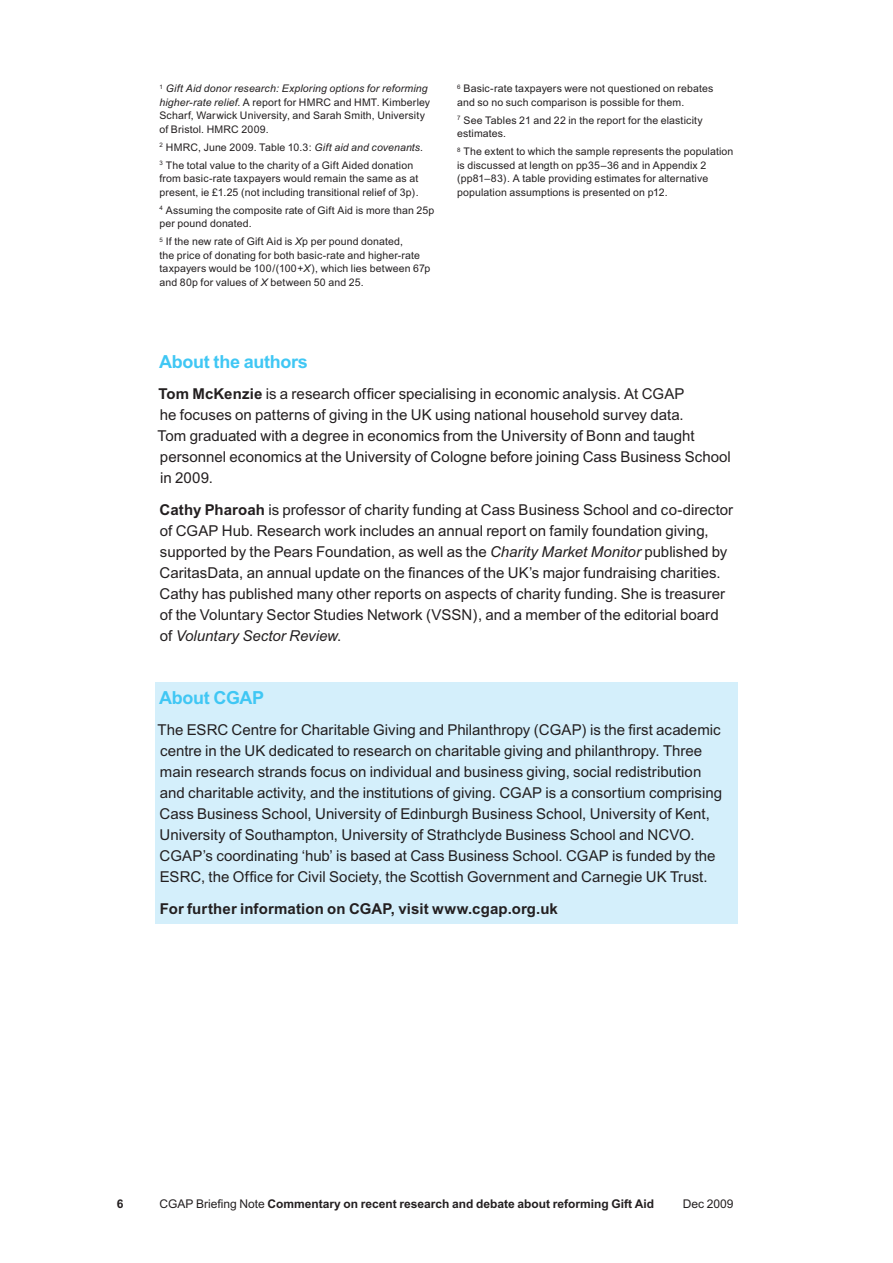
<style>
.page{position:relative;width:893px;height:1263px;background:#fff}
.page>*{position:absolute;margin:0;border:0;box-sizing:border-box;transform-origin:0 0}
.t1{font:700 18px "M Arial";letter-spacing:-.02em;color:#40c7f4}
.t2{font:15px/21px "M Arial";color:#231f20}
.t3{font:700 15px "M Arial";letter-spacing:.005em;color:#231f20}
.t4{font:700 12px "M Arial";color:#231f20}
.t5{font:12px "M Arial";color:#231f20}
.t6{font:10.5px/13.5px "M Arial";letter-spacing:.015em;color:#231f20}
.s1{font-style:italic}
.s2{font-weight:700}
.s3{font-weight:400}
</style>
<div class="page">
<div style="left:155px;top:683px;width:583px;height:241px;background:#d4effb"></div>
<p class="t6" style="left:159px;top:82px;width:272px"><sup>1</sup> <span class="s1">Gift Aid donor research: Exploring options for reforming higher‑rate relief</span>. A report for HMRC and HMT. Kimberley Scharf, Warwick University, and Sarah Smith, University of Bristol. HMRC 2009.</p>
<p class="t6" style="left:159px;top:138px;width:265px;line-height:18px"><sup>2</sup> HMRC, June 2009. Table 10.3: <span class="s1">Gift aid and covenants</span>.<br><sup>3</sup> The total value to the charity of a Gift Aided donation</p>
<p class="t6" style="left:159px;top:172px;width:261px">from basic‑rate taxpayers would remain the same as at present, ie £1.25 (not including transitional relief of 3p).</p>
<p class="t6" style="left:159px;top:203px;width:276px"><sup>4</sup> Assuming the composite rate of Gift Aid is more than 25p per pound donated.</p>
<p class="t6" style="left:159px;top:235px;width:272px"><sup>5</sup> If the new rate of Gift Aid is <span class="s1">X</span>p per pound donated,<br>the price of donating for both basic‑rate and higher‑rate taxpayers would be 100/(100+<span class="s1">X</span>), which lies between 67p and 80p for values of <span class="s1">X</span> between 50 and 25.</p>
<p class="t6" style="left:457px;top:82px;width:258px"><sup>6</sup> Basic‑rate taxpayers were not questioned on rebates and so no such comparison is possible for them.</p>
<p class="t6" style="left:457px;top:113px;width:247px"><sup>7</sup> See Tables 21 and 22 in the report for the elasticity estimates.</p>
<p class="t6" style="left:457px;top:145px;width:278px"><sup>8</sup> The extent to which the sample represents the population is discussed at length on pp35–36 and in Appendix 2 (pp81–83). A table providing estimates for alternative population assumptions is presented on p12.</p>
<p class="t1" style="left:159px;top:351px;width:150px">About the authors</p>
<p class="t2" style="left:158px;top:383px;width:575px"><span class="s2">Tom McKenzie</span> is a research officer specialising in economic analysis. At CGAP<br>he focuses on patterns of giving in the UK using national household survey data.<br>Tom graduated with a degree in economics from the University of Bonn and taught personnel economics at the University of Cologne before joining Cass Business School in 2009.</p>
<p class="t2" style="left:159px;top:499px;width:575px"><span class="s2">Cathy Pharoah</span> is professor of charity funding at Cass Business School and co‑director of CGAP Hub. Research work includes an annual report on family foundation giving, supported by the Pears Foundation, as well as the <span class="s1">Charity Market Monitor</span> published by CaritasData, an annual update on the finances of the UK’s major fundraising charities.<br>Cathy has published many other reports on aspects of charity funding. She is treasurer of the Voluntary Sector Studies Network (VSSN), and a member of the editorial board of <span class="s1">Voluntary Sector Review</span>.</p>
<p class="t1" style="left:159px;top:687px;width:107px">About CGAP</p>
<p class="t2" style="left:158px;top:719px;width:566px">The ESRC Centre for Charitable Giving and Philanthropy (CGAP) is the first academic centre in the UK dedicated to research on charitable giving and philanthropy. Three main research strands focus on individual and business giving, social redistribution and charitable activity, and the institutions of giving. CGAP is a consortium comprising Cass Business School, University of Edinburgh Business School, University of Kent, University of Southampton, University of Strathclyde Business School and NCVO.<br>CGAP’s coordinating ‘hub’ is based at Cass Business School. CGAP is funded by the ESRC, the Office for Civil Society, the Scottish Government and Carnegie UK Trust.</p>
<p class="t3" style="left:160px;top:900px;width:400px">For further information on CGAP, visit www.cgap.org.uk</p>
<p class="t4" style="left:117px;top:1196px;width:8px">6</p>
<p class="t4" style="left:159px;top:1196px;width:496px"><span class="s3">CGAP Briefing Note</span> Commentary on recent research and debate about reforming Gift Aid</p>
<p class="t5" style="left:683px;top:1196px;width:52px">Dec 2009</p>
</div>
